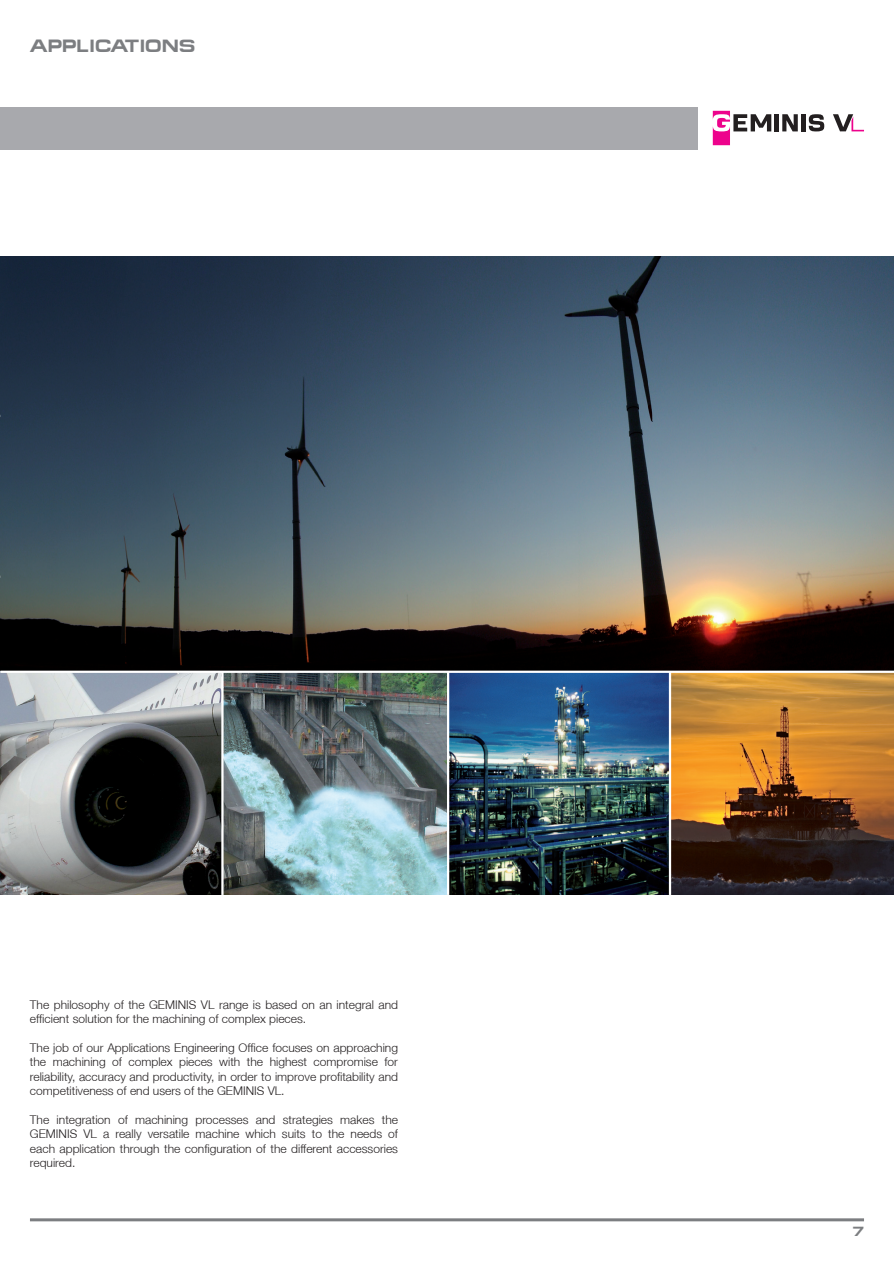
<style>
.page{position:relative;width:894px;height:1264px;background:#fff}
.page>*{position:absolute;margin:0;border:0;box-sizing:border-box;transform-origin:0 0}
.t1{font:700 18px "Micro Extend FLF";color:#7c7e81}
.t2{font:700 13.5px "Micro Extend FLF";color:#7c7e81}
.t3{font:300 12px/14.4px "Helvetica Neue LT";color:#231f20;text-align:justify}
</style>
<div class="page">
<img style="left:0;top:256px;width:893px;height:414px">
<img style="left:0;top:672px;width:893px;height:222px">
<hr style="left:30px;top:1218px;width:833px;height:3px;background:#7c7e81">
<div style="left:0;top:106px;width:697px;height:43px;background:#a8a9ad"></div>
<hr style="left:774px;top:114px;width:4px;height:17px;background:#231f20">
<hr style="left:801px;top:114px;width:4px;height:17px;background:#231f20">
<svg style="left:808px;top:114px;width:16px;height:17px"></svg>
<svg style="left:782px;top:114px;width:15px;height:17px"></svg>
<svg style="left:712px;top:111px;width:59px;height:34px"></svg>
<svg style="left:833px;top:114px;width:30px;height:17px"></svg>
<hr style="left:221px;top:671px;width:2px;height:223px;background:#fff">
<hr style="left:447px;top:671px;width:2px;height:223px;background:#fff">
<hr style="left:668px;top:671px;width:3px;height:223px;background:#fff">
<p class="t1" style="left:30px;top:36px;width:167px">APPLICATIONS</p>
<p class="t3" style="left:30px;top:996px;width:369px">The philosophy of the GEMINIS VL range is based on an integral and efficient solution for the machining of complex pieces.</p>
<p class="t3" style="left:30px;top:1039px;width:369px">The job of our Applications Engineering Office focuses on approaching the machining of complex pieces with the highest compromise for reliability, accuracy and productivity, in order to improve profitability and competitiveness of end users of the GEMINIS VL.</p>
<p class="t3" style="left:30px;top:1111px;width:369px">The integration of machining processes and strategies makes the GEMINIS VL a really versatile machine which suits to the needs of each application through the configuration of the different accessories required.</p>
<p class="t2" style="left:852px;top:1223px;width:13px">7</p>
</div>
